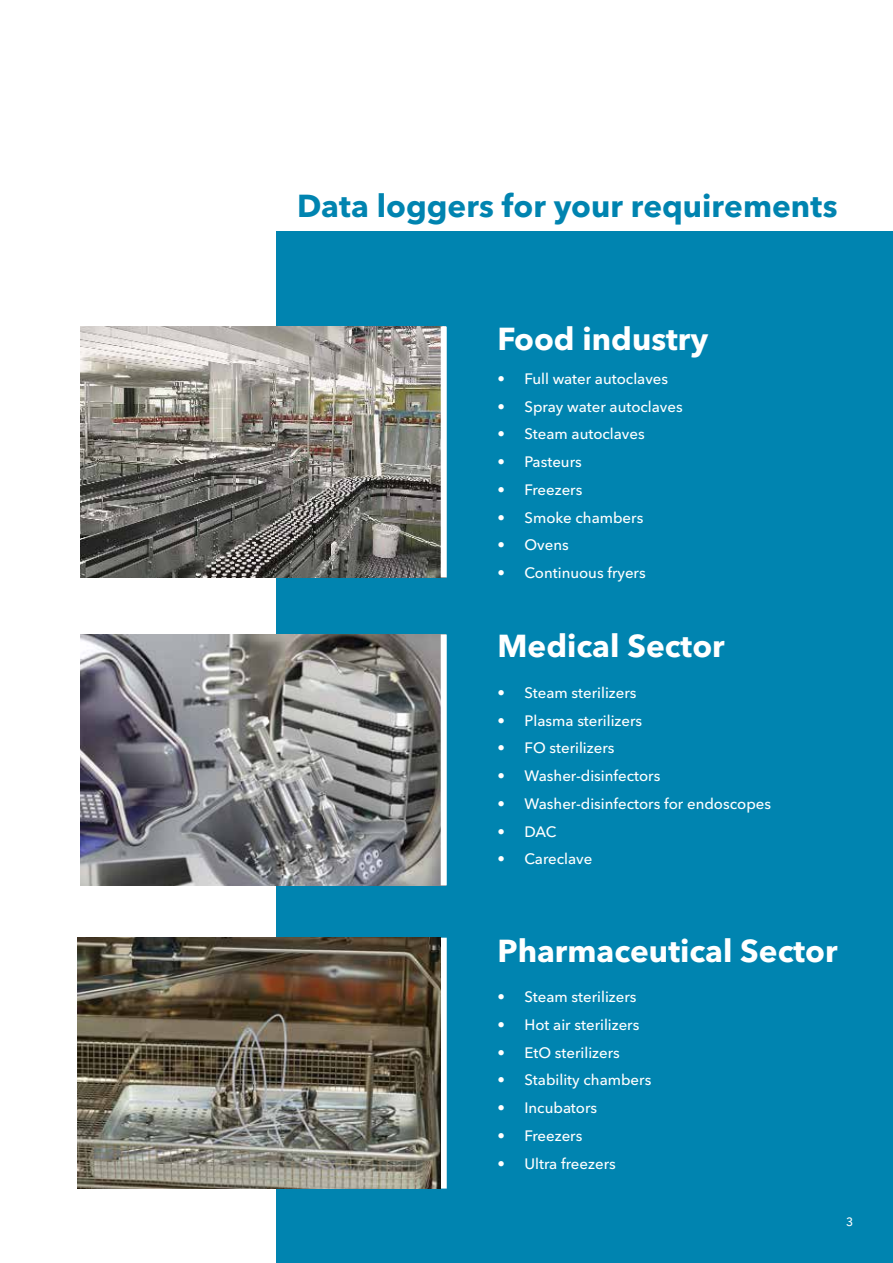
<style>
.page{position:relative;width:893px;height:1263px;background:#fff}
.page>*{position:absolute;margin:0;border:0;box-sizing:border-box;transform-origin:0 0}
.t1{font:700 31.5px "Avenir Next LT Pro";color:#fff}
.t2{font:700 31.5px "Avenir Next LT Pro";color:#0084b0}
.t3{font:500 15px "Avenir Next LT Pro";color:#fff}
.t4{font:500 12px "Avenir Next LT Pro";color:#fff}
</style>
<div class="page">
<div style="left:276px;top:232px;width:617px;height:1031px;background:#0084b0"></div>
<img style="left:80px;top:326px;width:366px;height:251px">
<img style="left:80px;top:635px;width:361px;height:250px">
<div style="left:441px;top:327px;width:6px;height:250px;background:#fff"></div>
<div style="left:441px;top:634px;width:6px;height:251px;background:#fff"></div>
<div style="left:441px;top:938px;width:6px;height:250px;background:#fff"></div>
<img style="left:77px;top:938px;width:364px;height:250px">
<h1 class="t2" style="left:297px;top:187px;width:542px">Data loggers for your requirements</h1>
<h1 class="t1" style="left:497px;top:320px;width:212px">Food industry</h1>
<p class="t3" style="left:497px;top:370px;width:172px">• Full water autoclaves</p>
<p class="t3" style="left:497px;top:397px;width:187px">• Spray water autoclaves</p>
<p class="t3" style="left:497px;top:425px;width:149px">• Steam autoclaves</p>
<p class="t3" style="left:497px;top:453px;width:86px">• Pasteurs</p>
<p class="t3" style="left:497px;top:481px;width:86px">• Freezers</p>
<p class="t3" style="left:497px;top:508px;width:147px">• Smoke chambers</p>
<p class="t3" style="left:497px;top:536px;width:73px">• Ovens</p>
<p class="t3" style="left:497px;top:564px;width:150px">• Continuous fryers</p>
<h1 class="t1" style="left:497px;top:627px;width:229px">Medical Sector</h1>
<p class="t3" style="left:497px;top:684px;width:140px">• Steam sterilizers</p>
<p class="t3" style="left:497px;top:711px;width:146px">• Plasma sterilizers</p>
<p class="t3" style="left:497px;top:739px;width:118px">• FO sterilizers</p>
<p class="t3" style="left:497px;top:767px;width:164px">• Washer-disinfectors</p>
<p class="t3" style="left:497px;top:795px;width:275px">• Washer-disinfectors for endoscopes</p>
<p class="t3" style="left:497px;top:822px;width:61px">• DAC</p>
<p class="t3" style="left:497px;top:850px;width:96px">• Careclave</p>
<h1 class="t1" style="left:497px;top:931px;width:342px">Pharmaceutical Sector</h1>
<p class="t3" style="left:497px;top:988px;width:140px">• Steam sterilizers</p>
<p class="t3" style="left:497px;top:1016px;width:143px">• Hot air sterilizers</p>
<p class="t3" style="left:497px;top:1043px;width:124px">• EtO sterilizers</p>
<p class="t3" style="left:497px;top:1071px;width:155px">• Stability chambers</p>
<p class="t3" style="left:497px;top:1099px;width:101px">• Incubators</p>
<p class="t3" style="left:497px;top:1127px;width:86px">• Freezers</p>
<p class="t3" style="left:497px;top:1154px;width:120px">• Ultra freezers</p>
<p class="t4" style="left:846px;top:1214px;width:9px">3</p>
</div>
